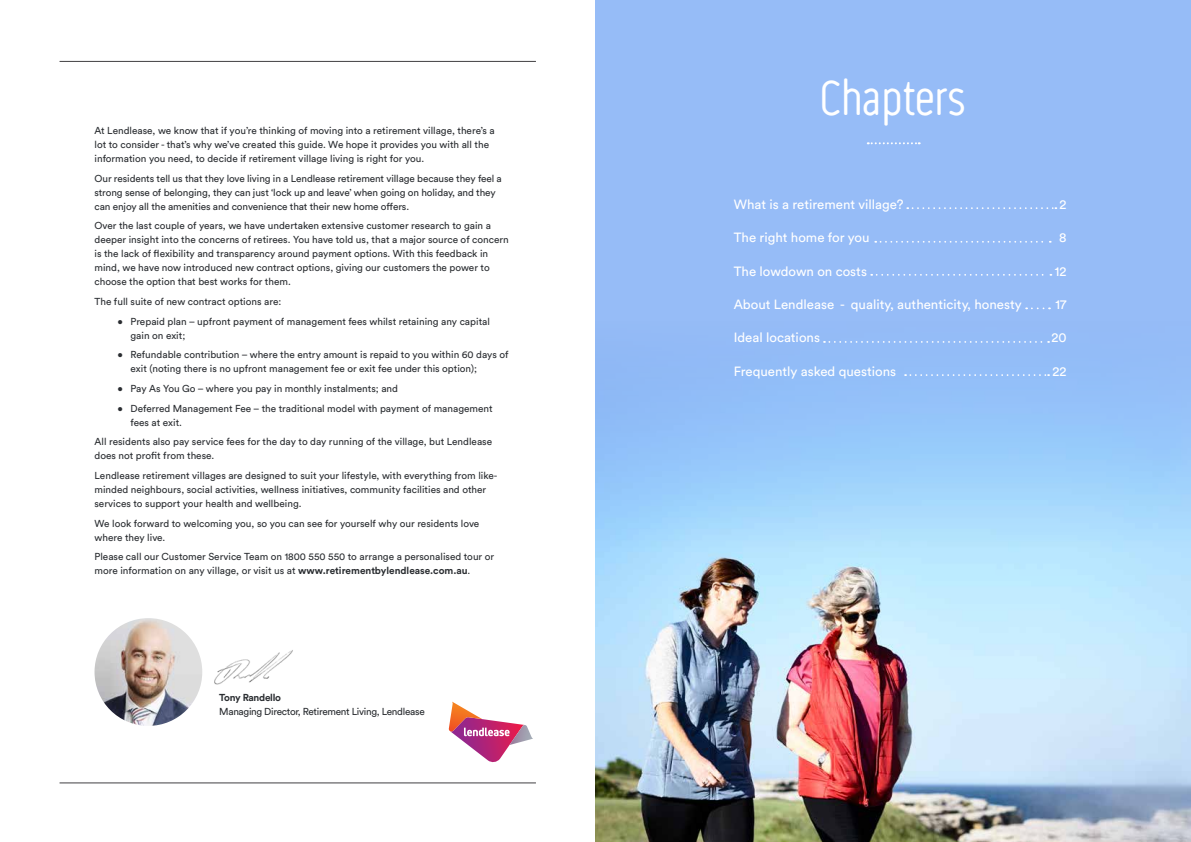
<style>
.page{position:relative;width:1191px;height:842px;background:#fff}
.page>*{position:absolute;margin:0;border:0;box-sizing:border-box;transform-origin:0 0}
.t1{font:condensed 49.2px "Pharma";letter-spacing:-.04em;color:#fff}
.t2{font:13.3px "Circular Std";color:#fff}
.t3{font:10px/14px "Circular Std";color:#2a2d31}
.t4{font:10px "Circular Std";letter-spacing:-.03em;color:#2a2d31}
.t5{font:700 10px "Circular Std";letter-spacing:-.03em;color:#2a2d31}
.s1{font-weight:700}
</style>
<div class="page">
<div style="left:595px;top:0;width:596px;height:842px;background:#96bcf7"></div>
<img style="left:595px;top:341px;width:596px;height:501px">
<svg style="left:867px;top:142px;width:52px;height:2px"></svg>
<svg style="left:907px;top:207px;width:149px;height:2px"></svg>
<svg style="left:875px;top:241px;width:175px;height:2px"></svg>
<svg style="left:871px;top:274px;width:180px;height:2px"></svg>
<svg style="left:1026px;top:307px;width:24px;height:2px"></svg>
<svg style="left:824px;top:341px;width:225px;height:2px"></svg>
<svg style="left:905px;top:374px;width:144px;height:2px"></svg>
<hr style="left:60px;top:61px;width:476px;height:1px;background:#414042">
<hr style="left:60px;top:782px;width:476px;height:1px;background:#414042">
<svg style="left:448px;top:701px;width:85px;height:62px"></svg>
<img style="left:94px;top:618px;width:108px;height:108px;border-radius:54px">
<img style="left:214px;top:650px;width:79px;height:35px">
<p class="t3" style="left:94px;top:123px;width:401px">At Lendlease, we know that if you’re thinking of moving into a retirement village, there’s a lot to consider - that’s why we’ve created this guide. We hope it provides you with all the information you need, to decide if retirement village living is right for you.</p>
<p class="t3" style="left:94px;top:171px;width:409px">Our residents tell us that they love living in a Lendlease retirement village because they feel a strong sense of belonging, they can just ‘lock up and leave’ when going on holiday, and they can enjoy all the amenities and convenience that their new home offers.</p>
<p class="t3" style="left:94px;top:219px;width:416px">Over the last couple of years, we have undertaken extensive customer research to gain a deeper insight into the concerns of retirees. You have told us, that a major source of concern is the lack of flexibility and transparency around payment options. With this feedback in mind, we have now introduced new contract options, giving our customers the power to choose the option that best works for them.</p>
<p class="t3" style="left:94px;top:294px;width:188px">The full suite of new contract options are:</p>
<p class="t3" style="left:130px;top:314px;width:361px;text-indent:-13px">• Prepaid plan – upfront payment of management fees whilst retaining any capital gain on exit;</p>
<p class="t3" style="left:130px;top:348px;width:379px;text-indent:-13px">• Refundable contribution – where the entry amount is repaid to you within 60 days of exit (noting there is no upfront management fee or exit fee under this option);</p>
<p class="t3" style="left:117px;top:381px;width:282px">• Pay As You Go – where you pay in monthly instalments; and</p>
<p class="t3" style="left:130px;top:401px;width:364px;text-indent:-13px">• Deferred Management Fee – the traditional model with payment of management fees at exit.</p>
<p class="t3" style="left:94px;top:435px;width:399px">All residents also pay service fees for the day to day running of the village, but Lendlease does not profit from these.</p>
<p class="t3" style="left:94px;top:468px;width:404px">Lendlease retirement villages are designed to suit your lifestyle, with everything from like&shy;minded neighbours, social activities, wellness initiatives, community facilities and other services to support your health and wellbeing.</p>
<p class="t3" style="left:94px;top:516px;width:386px">We look forward to welcoming you, so you can see for yourself why our residents love where they live.</p>
<p class="t3" style="left:94px;top:550px;width:401px">Please call our Customer Service Team on 1800 550 550 to arrange a personalised tour or more information on any village, or visit us at <span class="s1">www.retirementbylendlease.com.au</span>.</p>
<p class="t5" style="left:219px;top:691px;width:63px">Tony Randello</p>
<p class="t4" style="left:219px;top:705px;width:207px">Managing Director, Retirement Living, Lendlease</p>
<h1 class="t1" style="left:819px;top:66px;width:150px">Chapters</h1>
<h2 class="t2" style="left:733px;top:196px;width:171px">What is a retirement village?</h2>
<h2 class="t2" style="left:1059px;top:196px;width:9px">2</h2>
<h2 class="t2" style="left:733px;top:229px;width:137px">The right home for you</h2>
<h2 class="t2" style="left:1059px;top:229px;width:9px">8</h2>
<h2 class="t2" style="left:733px;top:263px;width:135px">The lowdown on costs</h2>
<h2 class="t2" style="left:1054px;top:263px;width:13px">12</h2>
<h2 class="t2" style="left:733px;top:296px;width:289px">About Lendlease - quality, authenticity, honesty</h2>
<h2 class="t2" style="left:1055px;top:296px;width:13px">17</h2>
<h2 class="t2" style="left:733px;top:329px;width:88px">Ideal locations</h2>
<h2 class="t2" style="left:1051px;top:329px;width:17px">20</h2>
<h2 class="t2" style="left:733px;top:363px;width:164px">Frequently asked questions</h2>
<h2 class="t2" style="left:1052px;top:363px;width:16px">22</h2>
</div>
